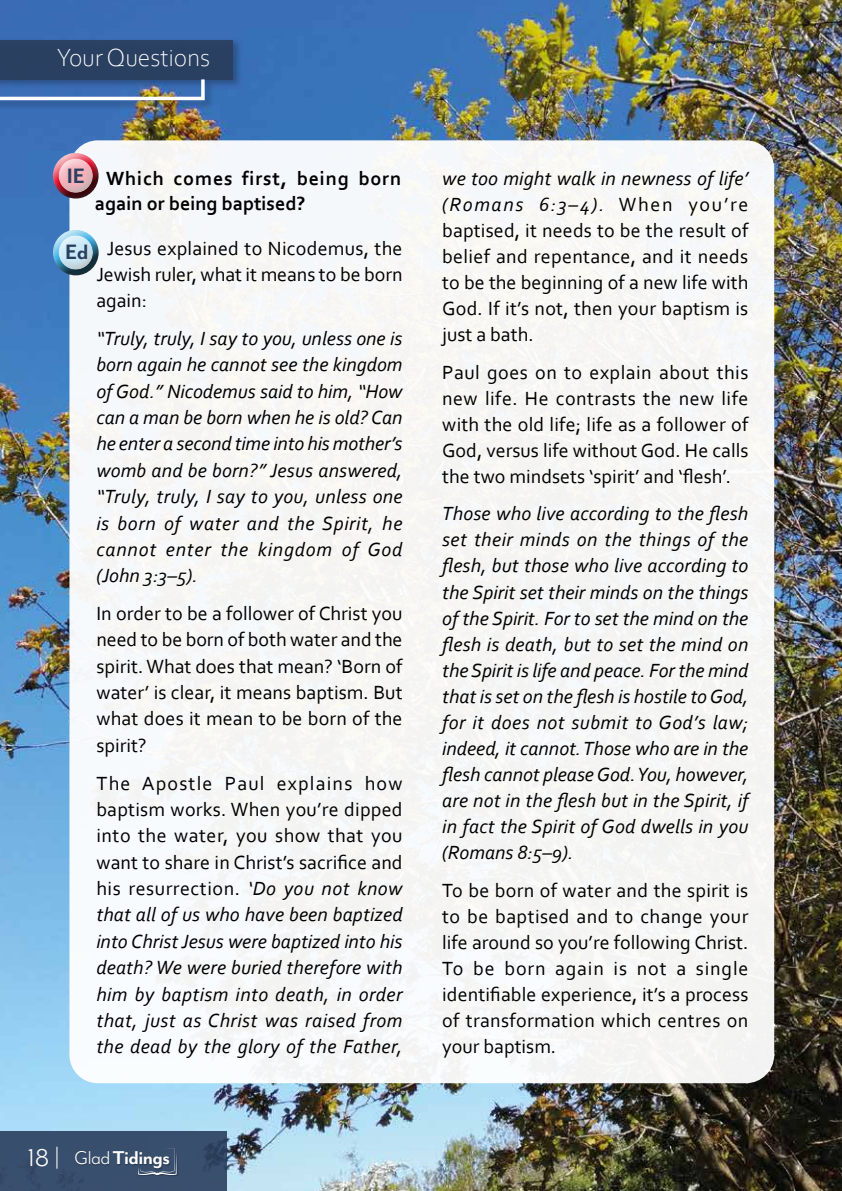
<style>
.page{position:relative;width:842px;height:1191px;background:#fff}
.page>*{position:absolute;margin:0;border:0;box-sizing:border-box;transform-origin:0 0}
.t1{font:300 26px "Corbel";letter-spacing:-.005em;color:#fff}
.t2{font:700 24px "Mr Eaves Mod OT";color:#2a3f5e}
.t3{font:700 21.4px "Mr Eaves Mod OT";letter-spacing:-.025em;color:#fff}
.t4{font:italic 20px/26.4px "Corbel";letter-spacing:.02em;color:#000;text-align:justify}
.t5{font:20px/26px "Corbel";color:#000;text-align:justify}
.t6{font:700 20px/24.6px "Corbel";letter-spacing:.04em;color:#000}
.s1{font-family:"Mr Eaves Mod OT";font-size:24px;color:#2a3f5e}
.s2{font-style:normal}
.s3{font-weight:400;font-size:28px}
.s4{font-weight:400}
.s5{font-style:italic}
</style>
<div class="page">
<img style="left:0;top:0;width:842px;height:1191px">
<div style="left:69px;top:140px;width:705px;height:943px;background:#f6f7f5;border-radius:28px"></div>
<div style="left:51px;top:149px;width:50px;height:35px;background:#fff;opacity:.75"></div>
<div style="left:51px;top:158px;width:50px;height:41px;background:#000;opacity:.75"></div>
<div style="left:58px;top:157px;width:37px;height:37px;background:#fff;opacity:.37"></div>
<div style="left:51px;top:226px;width:50px;height:35px;background:#fff;opacity:.75"></div>
<div style="left:51px;top:235px;width:50px;height:41px;background:#000;opacity:.75"></div>
<div style="left:58px;top:233px;width:37px;height:38px;background:#fff;opacity:.37"></div>
<div style="left:0;top:1131px;width:227px;height:60px;background:#384f6d"></div>
<svg style="left:138px;top:1147px;width:39px;height:28px"></svg>
<img style="left:75px;top:1147px;width:97px;height:25px">
<div style="left:0;top:37px;width:243px;height:73px;background:#000;opacity:.3"></div>
<div style="left:0;top:40px;width:233px;height:39px;background:#2a3f5e"></div>
<svg style="left:0;top:79px;width:206px;height:23px;background:#5e7fae"></svg>
<h1 class="t1" style="left:57px;top:40px;width:155px">Your Questions</h1>
<p class="t6" style="left:95px;top:166px;width:308px;text-indent:-28px"><span class="s1">IE</span> Which comes first, being born again or being baptised?</p>
<p class="t5" style="left:96px;top:234px;width:308px;text-indent:10px">Jesus explained to Nicodemus, the Jewish ruler, what it means to be born again:</p>
<p class="t4" style="left:96px;top:325px;width:308px">“Truly, truly, I say to you, unless one is born again he cannot see the kingdom of God.” Nicodemus said to him, “How can a man be born when he is old? Can he enter a second time into his mother’s womb and be born?” Jesus answered, “Truly, truly, I say to you, unless one is born of water and the Spirit, he cannot enter the kingdom of God (John 3:3–5).</p>
<p class="t5" style="left:96px;top:599px;width:308px">In order to be a follower of Christ you need to be born of both water and the spirit. What does that mean? ‘Born of water’ is clear, it means baptism. But what does it mean to be born of the spirit?</p>
<p class="t4" style="left:96px;top:769px;width:308px"><span class="s2">The Apostle Paul explains how baptism works. When you’re dipped into the water, you show that you want to share in Christ’s sacrifice and his resurrection.</span> ‘Do you not know that all of us who have been baptized into Christ Jesus were baptized into his death? We were buried therefore with him by baptism into death, in order that, just as Christ was raised from the dead by the glory of the Father,</p>
<p class="t2" style="left:65px;top:238px;width:25px">Ed</p>
<p class="t3" style="left:28px;top:1146px;width:144px"><span class="s3">18 |</span> <span class="s4">Glad</span> Tidings</p>
<p class="t5" style="left:442px;top:165px;width:308px"><span class="s5">we too might walk in newness of life’ (Romans 6:3–4).</span> When you’re baptised, it needs to be the result of belief and repentance, and it needs to be the beginning of a new life with God. If it’s not, then your baptism is just a bath.</p>
<p class="t5" style="left:442px;top:358px;width:308px">Paul goes on to explain about this new life. He contrasts the new life with the old life; life as a follower of God, versus life without God. He calls the two mindsets ‘spirit’ and ‘flesh’.</p>
<p class="t4" style="left:442px;top:500px;width:308px">Those who live according to the flesh set their minds on the things of the flesh, but those who live according to the Spirit set their minds on the things of the Spirit. For to set the mind on the flesh is death, but to set the mind on the Spirit is life and peace. For the mind that is set on the flesh is hostile to God, for it does not submit to God’s law; indeed, it cannot. Those who are in the flesh cannot please God. You, however, are not in the flesh but in the Spirit, if in fact the Spirit of God dwells in you (Romans 8:5–9).</p>
<p class="t5" style="left:442px;top:876px;width:308px">To be born of water and the spirit is to be baptised and to change your life around so you’re following Christ.<br>To be born again is not a single identifiable experience, it’s a process of transformation which centres on your baptism.</p>
</div>
